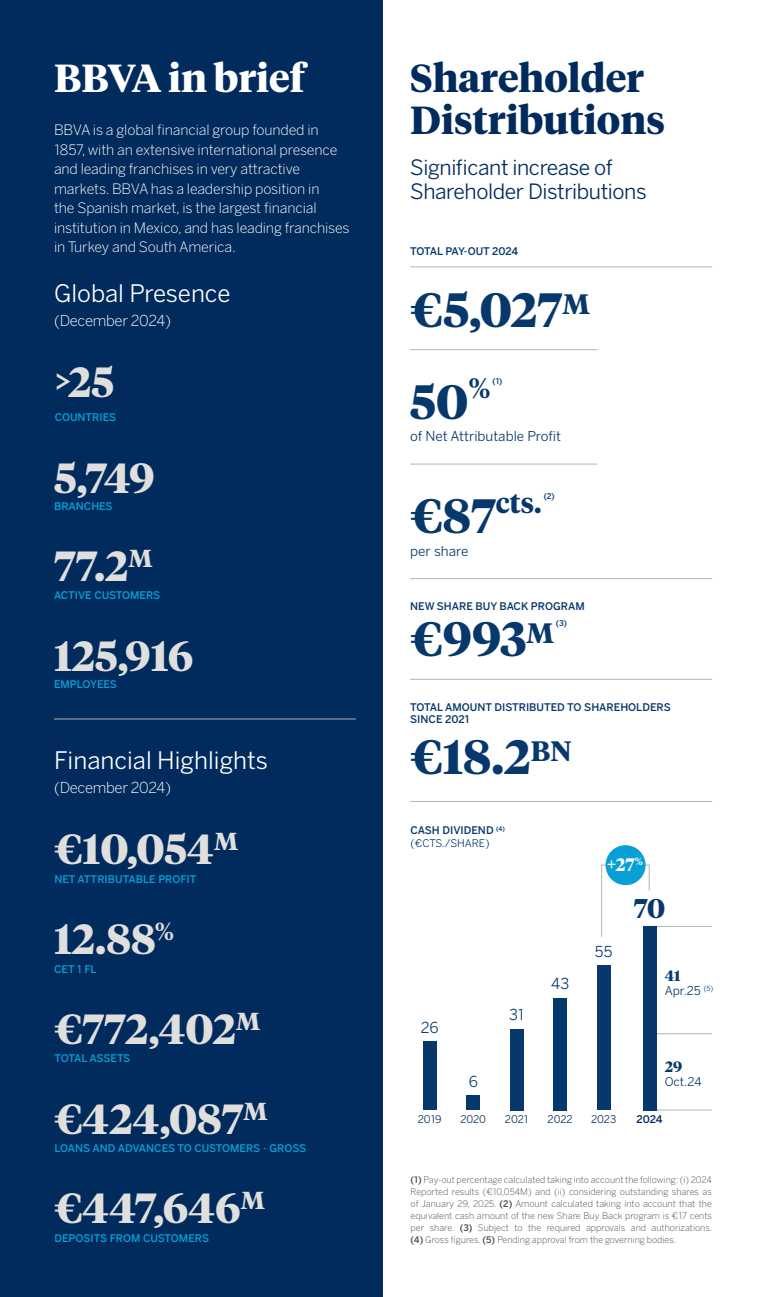
<style>
.page{position:relative;width:766px;height:1297px;background:#fff}
.page>*{position:absolute;margin:0;border:0;box-sizing:border-box;transform-origin:0 0}
.t1{font:700 48px "Tiempos Headline";color:#07386b}
.Titular{font:700 42px "Tiempos Headline";color:#e0dfde}
.Titular-2{font:700 39px/42px "Tiempos Headline";color:#002b5c}
.Titular-3{font:700 39px "Tiempos Headline";color:#fff}
.t2{font:700 28.05px "Tiempos Headline";color:#07386b}
.t3{font:700 27px "Tiempos Headline";color:#07386b}
.Texto_normal{font:24px "Benton Sans BBVA";color:#fff}
.Texto_normal-2{font:21px/24px "Benton Sans BBVA";letter-spacing:-.02em;color:#002b5c}
.t4{font:700 18px "Tiempos Headline";color:#fff}
.Texto_normal-3{font:300 15px "Benton Sans BBVA";letter-spacing:-.025em;color:#fff}
.t5{font:15px "Benton Sans BBVA";color:#07386b}
.t6{font:700 15px "Tiempos Headline";color:#07386b}
.Texto_normal-4{font:300 14.25px/19.5px "Benton Sans BBVA";letter-spacing:-.01em;color:#fff}
.t7{font:13.5px "Benton Sans BBVA";color:#07386b}
.t8{font:12px "Benton Sans BBVA";color:#07386b}
.t9{font:500 10.5px "Benton Sans BBVA";color:#089fd6}
.t10{font:500 10.5px "Benton Sans BBVA";color:#07386b}
.t11{font:10.5px "Benton Sans BBVA";letter-spacing:-.01em;color:#002b5c}
.t12{font:500 10.5px "Benton Sans BBVA";letter-spacing:-.02em;color:#07386b}
.t13{font:10.5px "Benton Sans BBVA";color:#07386b}
.t14{font:500 10.5px "Benton Sans BBVA";letter-spacing:-.025em;color:#089fd6}
.t15{font:500 10.5px "Benton Sans BBVA";color:#002b5c}
.t16{font:300 9px/12px "Benton Sans BBVA";color:#464b54;text-align:justify}
.t17{font:500 7.8px "Benton Sans BBVA";color:#07386b}
.s1{font-size:48px}
.s2{font-weight:500}
</style>
<div class="page">
<div style="left:0;top:0;width:383px;height:1297px;background:#002b5c"></div>
<hr style="left:54px;top:719px;width:302px;height:1px;background:#b1b4b5">
<hr style="left:410px;top:801px;width:302px;height:1px;background:#b1b5b6">
<hr style="left:642px;top:926px;width:69px;height:1px;background:#b1b4b5">
<hr style="left:642px;top:1033px;width:69px;height:1px;background:#b1b4b5">
<hr style="left:642px;top:1110px;width:69px;height:1px;background:#b1b4b5">
<div style="left:423px;top:1041px;width:13px;height:69px;background:#07386b"></div>
<div style="left:466px;top:1095px;width:14px;height:15px;background:#07386b"></div>
<div style="left:510px;top:1029px;width:13px;height:81px;background:#07386b"></div>
<div style="left:553px;top:998px;width:14px;height:112px;background:#07386b"></div>
<div style="left:596px;top:965px;width:14px;height:145px;background:#07386b"></div>
<div style="left:642px;top:926px;width:14px;height:184px;background:#07386b"></div>
<svg style="left:601px;top:864px;width:48px;height:74px"></svg>
<div style="left:605px;top:845px;width:40px;height:40px;background:#089fd6;border-radius:50%"></div>
<hr style="left:410px;top:578px;width:302px;height:1px;background:#b1b5b6">
<hr style="left:410px;top:679px;width:302px;height:1px;background:#b1b5b6">
<hr style="left:410px;top:349px;width:187px;height:1px;background:#b1b5b6">
<hr style="left:410px;top:464px;width:187px;height:1px;background:#b1b5b6">
<hr style="left:410px;top:267px;width:302px;height:1px;background:#b1b5b6">
<p class="Titular-3" style="left:54px;top:55px;width:252px">BBVA in brief</p>
<p class="Texto_normal-4" style="left:54px;top:120px;width:297px">BBVA is a global financial group founded in 1857, with an extensive international presence and leading franchises in very attractive markets. BBVA has a leadership position in<br>the Spanish market, is the largest financial institution in Mexico, and has leading franchises in Turkey and South America.</p>
<p class="Texto_normal" style="left:54px;top:279px;width:178px">Global Presence</p>
<p class="Texto_normal-3" style="left:54px;top:312px;width:118px">(December 2024)</p>
<p class="Titular" style="left:54px;top:357px;width:62px">&gt;25</p>
<p class="t9" style="left:55px;top:411px;width:63px">COUNTRIES</p>
<p class="Titular" style="left:54px;top:452px;width:102px">5,749</p>
<p class="t9" style="left:54px;top:500px;width:60px">BRANCHES</p>
<p class="Titular" style="left:54px;top:541px;width:100px">77.2<sup>M</sup></p>
<p class="t9" style="left:54px;top:589px;width:108px">ACTIVE CUSTOMERS</p>
<p class="Titular" style="left:54px;top:630px;width:141px">125,916</p>
<p class="t9" style="left:54px;top:678px;width:64px">EMPLOYEES</p>
<p class="Texto_normal" style="left:54px;top:746px;width:215px">Financial Highlights</p>
<p class="Texto_normal-3" style="left:54px;top:779px;width:118px">(December 2024)</p>
<p class="Titular" style="left:54px;top:824px;width:185px">€10,054<sup>M</sup></p>
<p class="t9" style="left:54px;top:872px;width:144px">NET ATTRIBUTABLE PROFIT</p>
<p class="Titular" style="left:54px;top:914px;width:122px">12.88<sup>%</sup></p>
<p class="t9" style="left:54px;top:962px;width:44px">CET 1 FL</p>
<p class="Titular" style="left:54px;top:1004px;width:208px">€772,402<sup>M</sup></p>
<p class="t14" style="left:54px;top:1052px;width:77px">TOTAL ASSETS</p>
<p class="Titular" style="left:54px;top:1093px;width:215px">€424,087<sup>M</sup></p>
<p class="t9" style="left:54px;top:1142px;width:253px">LOANS AND ADVANCES TO CUSTOMERS - GROSS</p>
<p class="Titular" style="left:54px;top:1183px;width:212px">€447,646<sup>M</sup></p>
<p class="t9" style="left:54px;top:1231px;width:156px">DEPOSITS FROM CUSTOMERS</p>
<p class="Titular-2" style="left:410px;top:57px;width:256px">Shareholder<br>Distributions</p>
<p class="Texto_normal-2" style="left:410px;top:155px;width:238px">Significant increase of<br>Shareholder Distributions</p>
<p class="t12" style="left:410px;top:245px;width:110px">TOTAL PAY-OUT 2024</p>
<p class="t1" style="left:410px;top:281px;width:181px">€5,027<sup>M</sup></p>
<p class="t1" style="left:410px;top:373px;width:82px">50<sup>%</sup></p>
<p class="t17" style="left:492px;top:377px;width:11px">(1)</p>
<p class="t7" style="left:410px;top:428px;width:152px">of Net Attributable Profit</p>
<p class="t2" style="left:410px;top:486px;width:133px"><span class="s1">€87</span>cts.</p>
<p class="t17" style="left:543px;top:491px;width:13px">(2)</p>
<p class="t7" style="left:410px;top:543px;width:60px">per share</p>
<p class="t10" style="left:410px;top:600px;width:176px">NEW SHARE BUY BACK PROGRAM</p>
<p class="t1" style="left:410px;top:610px;width:145px">€993<sup>M</sup></p>
<p class="t17" style="left:556px;top:619px;width:13px">(3)</p>
<p class="t10" style="left:410px;top:700px;width:262px">TOTAL AMOUNT DISTRIBUTED TO SHAREHOLDERS</p>
<p class="t10" style="left:410px;top:713px;width:61px">SINCE 2021</p>
<p class="t1" style="left:410px;top:728px;width:163px">€18.2<sup>BN</sup></p>
<p class="t10" style="left:410px;top:824px;width:96px">CASH DIVIDEND <sup>(4)</sup></p>
<p class="t13" style="left:410px;top:837px;width:80px">(€CTS./SHARE)</p>
<p class="t5" style="left:420px;top:1019px;width:19px">26</p>
<p class="t5" style="left:468px;top:1073px;width:11px">6</p>
<p class="t11" style="left:417px;top:1113px;width:25px">2019</p>
<p class="t11" style="left:460px;top:1113px;width:27px">2020</p>
<p class="t5" style="left:509px;top:1006px;width:17px">31</p>
<p class="t11" style="left:505px;top:1113px;width:25px">2021</p>
<p class="t5" style="left:551px;top:975px;width:19px">43</p>
<p class="t4" style="left:606px;top:854px;width:38px">+27<sup>%</sup></p>
<p class="t5" style="left:594px;top:942px;width:19px">55</p>
<p class="t3" style="left:633px;top:892px;width:33px">70</p>
<p class="t6" style="left:664px;top:966px;width:17px">41</p>
<p class="t8" style="left:664px;top:983px;width:50px">Apr.25 <sup>(5)</sup></p>
<p class="t11" style="left:547px;top:1113px;width:27px">2022</p>
<p class="t11" style="left:591px;top:1113px;width:27px">2023</p>
<p class="t6" style="left:664px;top:1057px;width:19px">29</p>
<p class="t8" style="left:664px;top:1075px;width:38px">Oct.24</p>
<p class="t15" style="left:636px;top:1113px;width:28px">2024</p>
<p class="t16" style="left:410px;top:1174px;width:303px"><span class="s2">(1)</span> Pay-out percentage calculated taking into account the following: (i) 2024<br>Reported results (€10,054M) and (ii) considering outstanding shares as of January 29, 2025. <span class="s2">(2)</span> Amount calculated taking into account that the equivalent cash amount of the new Share Buy Back program is €17 cents per share. <span class="s2">(3)</span> Subject to the required approvals and authorizations. <span class="s2">(4)</span> Gross figures. <span class="s2">(5)</span> Pending approval from the governing bodies.</p>
</div>
